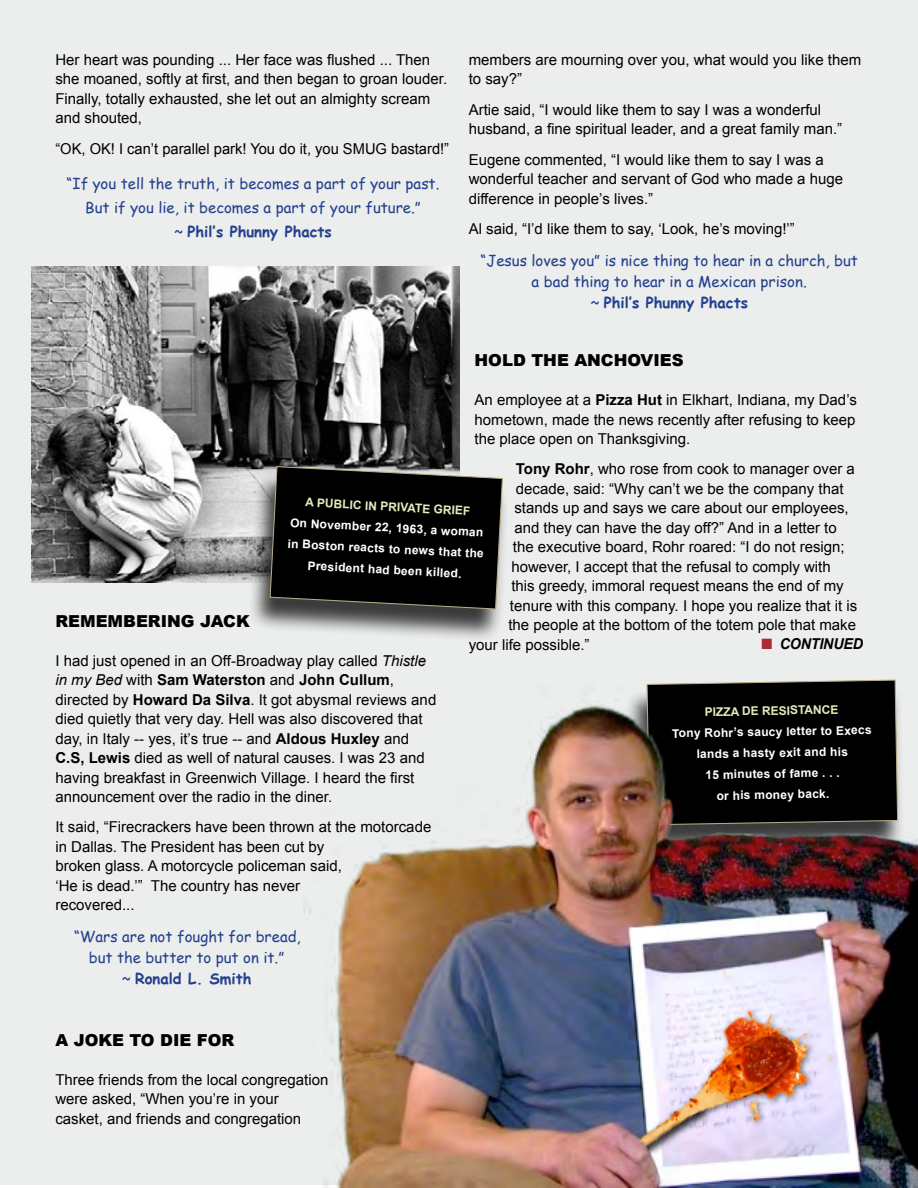
<style>
.page{position:relative;width:918px;height:1188px;background:#fff}
.page>*{position:absolute;margin:0;border:0;box-sizing:border-box;transform-origin:0 0}
.t1{font:900 16.5px "Arial";color:#000}
.t2{font:15px/19.5px "Arial";color:#000}
.t3{font:15px/21px "Comic Sans MS";color:#25408f;text-align:center}
.t4{font:italic 700 15px "Arial";letter-spacing:-.01em;color:#000;scale:.95 1}
.t5{font:700 12px/21px "Arial";color:#fff;text-align:center}
.t6{font:700 12px "Arial";color:#e0ecb9}
.s1{font-weight:700}
.s2{font-style:italic}
.s3{color:#aa2b31}
</style>
<div class="page">
<div style="left:1px;top:0;width:917px;height:1185px;background:#ebeeec"></div>
<img style="left:303px;top:679px;width:615px;height:509px">
<img style="left:31px;top:267px;width:429px;height:315px">
<div style="left:247px;top:470px;width:262px;height:173px;background:#000;opacity:.75"></div>
<svg style="left:269px;top:466px;width:235px;height:144px;background:#131312"></svg>
<p class="t2" style="left:55px;top:50px;width:393px">Her heart was pounding ... Her face was flushed ... Then she moaned, softly at first, and then began to groan louder.<br>Finally, totally exhausted, she let out an almighty scream and shouted,</p>
<p class="t2" style="left:55px;top:139px;width:395px">“OK, OK! I can’t parallel park! You do it, you SMUG bastard!”</p>
<p class="t3" style="left:67px;top:171px;width:374px;line-height:24px">“If you tell the truth, it becomes a part of your past.<br>But if you lie, it becomes a part of your future.”<br>~ <span class="s1">Phil’s Phunny Phacts</span></p>
<p class="t2" style="left:469px;top:50px;width:394px">members are mourning over you, what would you like them to say?”</p>
<p class="t2" style="left:469px;top:100px;width:375px">Artie said, “I would like them to say I was a wonderful husband, a fine spiritual leader, and a great family man.”</p>
<p class="t2" style="left:469px;top:150px;width:376px">Eugene commented, “I would like them to say I was a wonderful teacher and servant of God who made a huge difference in people’s lives.”</p>
<p class="t2" style="left:469px;top:219px;width:328px">Al said, “I’d like them to say, ‘Look, he’s moving!’”</p>
<p class="t3" style="left:481px;top:249px;width:379px">“Jesus loves you” is nice thing to hear in a church, but a bad thing to hear in a Mexican prison.<br>~ <span class="s1">Phil’s Phunny Phacts</span></p>
<p class="t1" style="left:475px;top:351px;width:211px">HOLD THE ANCHOVIES</p>
<p class="t2" style="left:475px;top:390px;width:384px;text-align:justify">An employee at a <span class="s1">Pizza Hut</span> in Elkhart, Indiana, my Dad’s hometown, made the news recently after refusing to keep the place open on Thanksgiving.</p>
<p class="t2" style="left:516px;top:460px;width:340px"><span class="s1">Tony Rohr</span>, who rose from cook to manager over a</p>
<p class="t2" style="left:516px;top:479px;width:329px">decade, said: “Why can’t we be the company that</p>
<p class="t2" style="left:514px;top:499px;width:336px">stands up and says we care about our employees,</p>
<p class="t2" style="left:514px;top:518px;width:324px">and they can have the day off?” And in a letter to</p>
<p class="t2" style="left:513px;top:538px;width:333px">the executive board, Rohr roared: “I do not resign;</p>
<p class="t2" style="left:511px;top:557px;width:321px">however, I accept that the refusal to comply with</p>
<p class="t2" style="left:511px;top:577px;width:334px">this greedy, immoral request means the end of my</p>
<p class="t2" style="left:510px;top:596px;width:349px">tenure with this company. I hope you realize that it is</p>
<p class="t2" style="left:508px;top:616px;width:349px">the people at the bottom of the totem pole that make</p>
<p class="t2" style="left:469px;top:635px;width:122px">your life possible.”</p>
<p class="t6" style="left:306px;top:494px;width:167px;rotate:3deg">A PUBLIC IN PRIVATE GRIEF</p>
<p class="t5" style="left:289px;top:512px;width:198px;rotate:3deg">On November 22, 1963, a woman in Boston reacts to news that the<br>President had been killed.</p>
<p class="t1" style="left:55px;top:611px;width:196px">REMEMBERING JACK</p>
<p class="t2" style="left:55px;top:651px;width:382px">I had just opened in an Off-Broadway play called <span class="s2">Thistle in my Bed</span> with <span class="s1">Sam Waterston</span> and <span class="s1">John Cullum</span>, directed by <span class="s1">Howard Da Silva</span>. It got abysmal reviews and died quietly that very day. Hell was also discovered that day, in Italy -- yes, it’s true -- and <span class="s1">Aldous Huxley</span> and <span class="s1">C.S, Lewis</span> died as well of natural causes. I was 23 and having breakfast in Greenwich Village. I heard the first announcement over the radio in the diner.</p>
<p class="t2" style="left:55px;top:817px;width:377px">It said, “Firecrackers have been thrown at the motorcade in Dallas. The President has been cut by<br>broken glass. A motorcycle policeman said,<br>‘He is dead.’” The country has never<br>recovered...</p>
<p class="t3" style="left:74px;top:926px;width:228px">“Wars are not fought for bread, but the butter to put on it.”<br>~ <span class="s1">Ronald L. Smith</span></p>
<p class="t4" style="left:761px;top:634px;width:109px"><span class="s3">■</span> CONTINUED</p>
<p class="t6" style="left:704px;top:704px;width:136px;rotate:-1deg">PIZZA DE RESISTANCE</p>
<p class="t5" style="left:672px;top:723px;width:201px;rotate:-1deg">Tony Rohr’s saucy letter to Execs lands a hasty exit and his<br>15 minutes of fame . . .<br>or his money back.</p>
<p class="t1" style="left:55px;top:1031px;width:181px">A JOKE TO DIE FOR</p>
<p class="t2" style="left:55px;top:1070px;width:274px">Three friends from the local congregation were asked, “When you’re in your casket, and friends and congregation</p>
</div>
